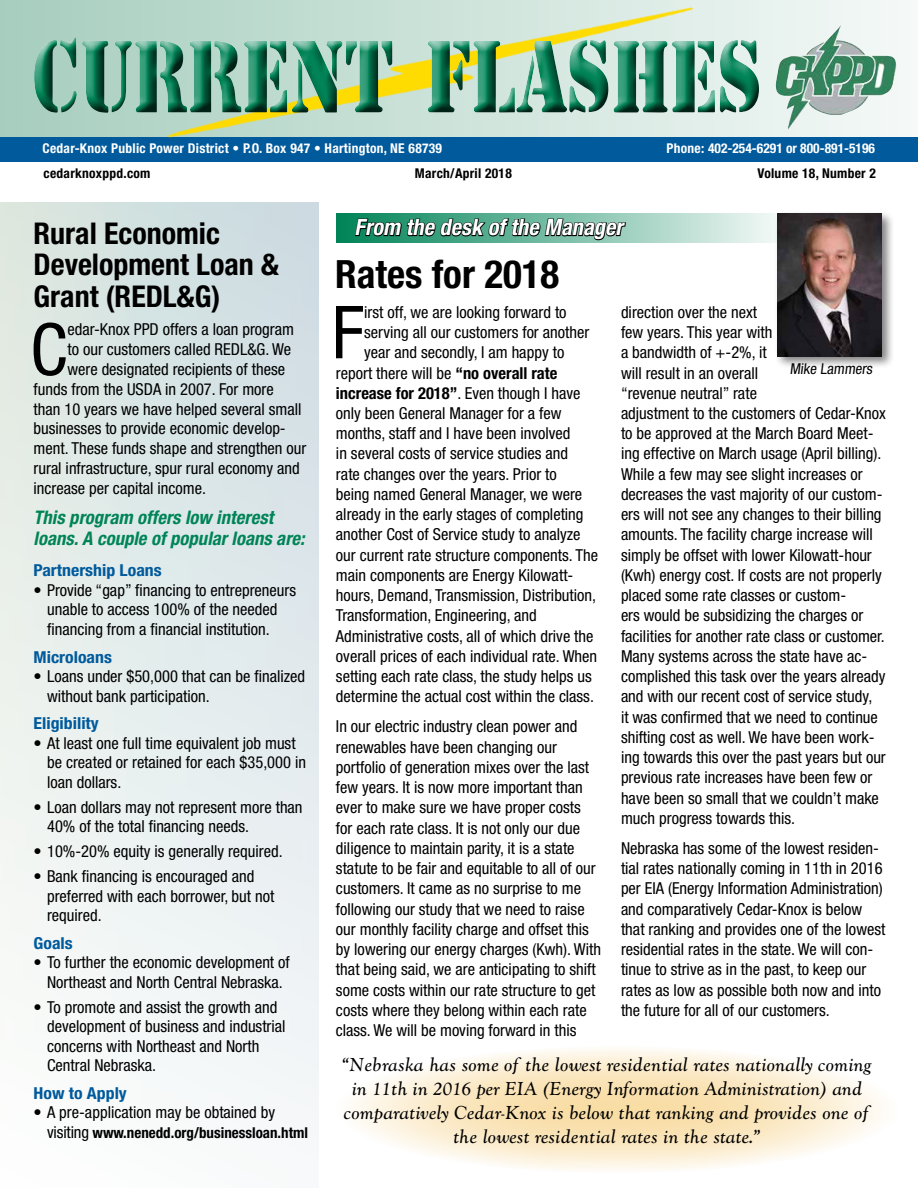
<style>
.page{position:relative;width:918px;height:1188px;background:#fff}
.page>*{position:absolute;margin:0;border:0;box-sizing:border-box;transform-origin:0 0}
.t1{font:102px "Steamer";color:#008457;scale:.77 1}
.t2{font:condensed 73.2px "Helvetica Neue LT Std";color:#000}
.t3{font:condensed 72px "Helvetica Neue LT Std";color:#000}
.t4{font:700 condensed 39px "Helvetica Neue LT Std";color:#000}
.t5{font:700 condensed 30px/31.5px "Helvetica Neue LT Std";color:#000}
.t6{font:italic 700 condensed 22.5px "Helvetica Neue LT Std";color:#fff}
.t7{font:19.5px/24px "Goudy Catalogue Italic DTC";color:#000;text-align:center}
.t8{font:italic 700 condensed 18.75px/21px "Helvetica Neue LT Std";color:#008457}
.t9{font:condensed 16.5px/20.2px "Helvetica Neue LT Std";color:#000}
.t10{font:700 condensed 16.5px "Helvetica Neue LT Std";color:#005a9c;scale:1.08 1}
.t11{font:700 condensed 16.5px "Helvetica Neue LT Std";color:#000}
.t12{font:700 condensed 15px "Helvetica Neue LT Std";color:#000}
.t13{font:condensed 15px "Helvetica Neue LT Std";color:#000}
.t14{font:700 condensed 13.5px "Helvetica Neue LT Std";letter-spacing:.02em;color:#fff}
.t15{font:700 condensed 13.5px "Helvetica Neue LT Std";letter-spacing:.02em;color:#000}
.t16{font:700 condensed 13.5px "Helvetica Neue LT Std";color:#fff}
.s1{font-weight:400;font-size:16.5px}
.s2{font-weight:700}
.s3{font-weight:400}
</style>
<div class="page">
<svg style="left:336px;top:1046px;width:564px;height:127px"></svg>
<div style="left:0;top:202px;width:319px;height:986px;background:linear-gradient(to bottom,#d3e1df,#fafbfc)"></div>
<svg style="left:709px;top:213px;width:66px;height:30px;background:#dfefe9"></svg>
<svg style="left:0;top:0;width:918px;height:138px"></svg>
<div style="left:0;top:138px;width:918px;height:24px;background:#005a9c"></div>
<img style="left:151px;top:0;width:558px;height:259px">
<div style="left:23px;top:26px;width:742px;height:93px;background:#fff;opacity:.75"></div>
<div style="left:31px;top:33px;width:739px;height:90px;background:#000;opacity:.75"></div>
<div style="left:775px;top:210px;width:120px;height:160px;background:#000;opacity:.5"></div>
<img style="left:778px;top:213px;width:104px;height:143px">
<img style="left:775px;top:25px;width:102px;height:105px">
<h1 class="t1" style="left:32px;top:15px;width:949px">CURRENT FLASHES</h1>
<p class="t14" style="left:43px;top:140px;width:401px">Cedar-Knox Public Power District • P.O. Box 947 • Hartington, NE 68739</p>
<p class="t16" style="left:666px;top:140px;width:210px">Phone: 402-254-6291 or 800-891-5196</p>
<p class="t15" style="left:44px;top:165px;width:108px">cedarknoxppd.com</p>
<p class="t15" style="left:415px;top:165px;width:98px">March/April 2018</p>
<p class="t15" style="left:757px;top:165px;width:120px">Volume 18, Number 2</p>
<h3 class="t5" style="left:34px;top:217px;width:247px">Rural Economic<br>Development Loan &amp;<br>Grant (REDL&amp;G)</h3>
<h3 class="t3" style="left:30px;top:308px;width:39px">C</h3>
<p class="t9" style="left:67px;top:319px;width:228px">edar-Knox PPD offers a loan program</p>
<p class="t9" style="left:67px;top:339px;width:225px">to our customers called REDL&amp;G. We</p>
<p class="t9" style="left:67px;top:359px;width:219px">were designated recipients of these</p>
<p class="t9" style="left:34px;top:379px;width:242px">funds from the USDA in 2007. For more</p>
<p class="t9" style="left:34px;top:398px;width:269px">than 10 years we have helped several small</p>
<p class="t9" style="left:34px;top:418px;width:254px">businesses to provide economic develop-</p>
<p class="t9" style="left:34px;top:438px;width:274px">ment. These funds shape and strengthen our</p>
<p class="t9" style="left:34px;top:458px;width:268px">rural infrastructure, spur rural economy and</p>
<p class="t9" style="left:34px;top:478px;width:174px">increase per capital income.</p>
<p class="t8" style="left:34px;top:507px;width:277px">This program offers low interest loans.A couple ofpopularloans are:</p>
<p class="t10" style="left:34px;top:561px;width:120px">Partnership Loans</p>
<p class="t9" style="left:47px;top:580px;width:251px;line-height:19.5px;text-indent:-13px">• Provide “gap” financing to entrepreneurs unable to access 100% of the needed financing from a financial institution.</p>
<p class="t10" style="left:34px;top:647px;width:74px">Microloans</p>
<p class="t9" style="left:47px;top:666px;width:260px;line-height:19.5px;text-indent:-13px">• Loans under $50,000 that can be finalized without bank participation.</p>
<p class="t10" style="left:34px;top:713px;width:62px">Eligibility</p>
<p class="t9" style="left:47px;top:733px;width:260px;line-height:19.5px;text-indent:-13px">• At least one full time equivalent job must be created or retained for each $35,000 in loan dollars.</p>
<p class="t9" style="left:47px;top:797px;width:257px;line-height:19.5px;text-indent:-13px">• Loan dollars may not represent more than<br>40% of the total financing needs.</p>
<p class="t9" style="left:34px;top:841px;width:251px">• 10%-20% equity is generally required.</p>
<p class="t9" style="left:47px;top:866px;width:229px;line-height:19.5px;text-indent:-13px">• Bank financing is encouraged and preferred with each borrower, but not required.</p>
<p class="t10" style="left:34px;top:933px;width:38px">Goals</p>
<p class="t9" style="left:34px;top:953px;width:258px;line-height:19.5px;text-align:center">• To further the economic development of<br>Northeast and North Central Nebraska.</p>
<p class="t9" style="left:47px;top:997px;width:240px;line-height:19.5px;text-indent:-13px">• To promote and assist the growth and development of business and industrial concerns with Northeast and North<br>Central Nebraska.</p>
<p class="t10" style="left:34px;top:1083px;width:88px">How to Apply</p>
<p class="t9" style="left:34px;top:1102px;width:243px">• A pre-application may be obtained by</p>
<p class="t12" style="left:47px;top:1123px;width:263px"><span class="s1">visiting</span> www.nenedd.org/businessloan.html</p>
<h3 class="t6" style="left:355px;top:214px;width:275px">From the desk ofthe Manager</h3>
<h3 class="t4" style="left:335px;top:250px;width:226px">Rates for 2018</h3>
<h2 class="t2" style="left:332px;top:290px;width:34px">F</h2>
<p class="t9" style="left:364px;top:302px;width:204px">irst off, we are looking forward to</p>
<p class="t9" style="left:364px;top:322px;width:226px">serving all our customers for another</p>
<p class="t9" style="left:364px;top:342px;width:202px">year and secondly, I am happy to</p>
<p class="t9" style="left:336px;top:362px;width:223px">report there will be <span class="s2">“no overall rate</span></p>
<p class="t11" style="left:336px;top:383px;width:246px">increase for 2018”<span class="s3">. Even though I have</span></p>
<p class="t9" style="left:336px;top:403px;width:227px">only been General Manager for a few</p>
<p class="t9" style="left:336px;top:423px;width:236px">months, staff and I have been involved</p>
<p class="t9" style="left:336px;top:443px;width:233px">in several costs of service studies and</p>
<p class="t9" style="left:336px;top:464px;width:222px">rate changes over the years. Prior to</p>
<p class="t9" style="left:336px;top:484px;width:248px">being named General Manager, we were</p>
<p class="t9" style="left:336px;top:504px;width:249px">already in the early stages of completing</p>
<p class="t9" style="left:336px;top:524px;width:246px">another Cost of Service study to analyze</p>
<p class="t9" style="left:336px;top:545px;width:264px">our current rate structure components. The</p>
<p class="t9" style="left:336px;top:565px;width:239px">main components are Energy Kilowatt-</p>
<p class="t9" style="left:336px;top:585px;width:262px">hours, Demand, Transmission, Distribution,</p>
<p class="t9" style="left:336px;top:605px;width:202px">Transformation, Engineering, and</p>
<p class="t9" style="left:336px;top:626px;width:259px">Administrative costs, all of which drive the</p>
<p class="t9" style="left:336px;top:646px;width:263px">overall prices of each individual rate. When</p>
<p class="t9" style="left:336px;top:666px;width:257px">setting each rate class, the study helps us</p>
<p class="t9" style="left:336px;top:686px;width:259px">determine the actual cost within the class.</p>
<p class="t9" style="left:336px;top:716px;width:267px">In our electric industry clean power and renewables have been changing our portfolio of generation mixes over the last few years. It is now more important than ever to make sure we have proper costs for each rate class. It is not only our due diligence to maintain parity, it is a state statute to be fair and equitable to all of our customers. It came as no surprise to me following our study that we need to raise our monthly facility charge and offset this by lowering our energy charges (Kwh). With that being said, we are anticipating to shift some costs within our rate structure to get costs where they belong within each rate class. We will be moving forward in this</p>
<p class="t9" style="left:621px;top:302px;width:266px">direction over the next<br>few years. This year with<br>a bandwidth of +-2%, it<br>will result in an overall<br>“revenue neutral” rate<br>adjustment to the customers of Cedar-Knox to be approved at the March Board Meet&shy;ing effective on March usage (April billing).<br>While a few may see slight increases or decreases the vast majority of our custom&shy;ers will not see any changes to their billing amounts. The facility charge increase will simply be offset with lower Kilowatt-hour (Kwh) energy cost. If costs are not properly placed some rate classes or custom-<br>ers would be subsidizing the charges or facilities for another rate class or customer.<br>Many systems across the state have ac&shy;complished this task over the years already and with our recent cost of service study,<br>it was confirmed that we need to continue shifting cost as well. We have been work&shy;ing towards this over the past years but our previous rate increases have been few or have been so small that we couldn’t make much progress towards this.</p>
<p class="t9" style="left:621px;top:838px;width:266px">Nebraska has some of the lowest residen&shy;tial rates nationally coming in 11th in 2016 per EIA (Energy Information Administration) and comparatively Cedar-Knox is below that ranking and provides one of the lowest residential rates in the state. We will con&shy;tinue to strive as in the past, to keep our rates as low as possible both now and into the future for all of our customers.</p>
<p class="t13" style="left:790px;top:360px;width:86px">Mike Lammers</p>
<p class="t7" style="left:342px;top:1053px;width:531px">“Nebraska has some of the lowest residential rates nationally coming in 11th in 2016 per EIA (Energy Information Administration) and comparatively Cedar-Knox is below that ranking and provides one of the lowest residential rates in the state.”</p>
</div>
